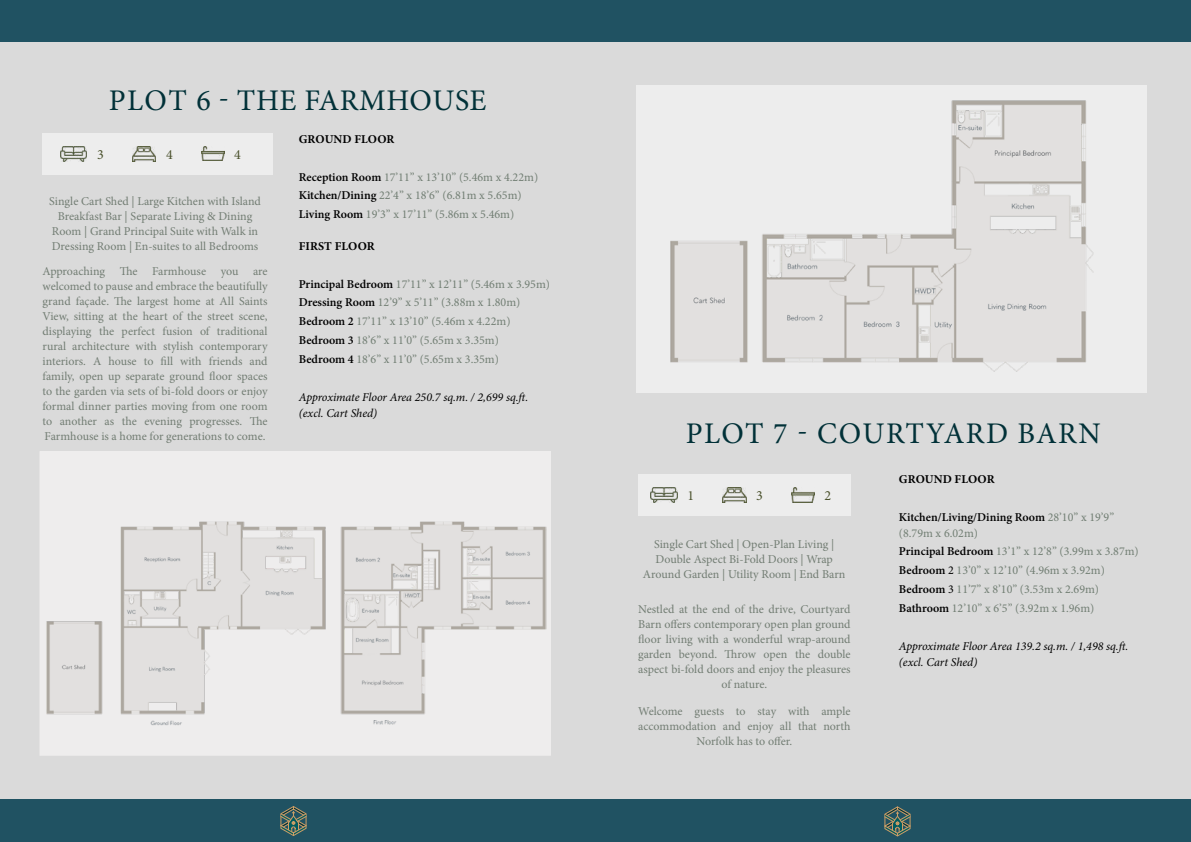
<style>
.page{position:relative;width:1191px;height:842px;background:#fff}
.page>*{position:absolute;margin:0;border:0;box-sizing:border-box;transform-origin:0 0}
.t1{font:30px "Minion Pro";letter-spacing:.04em;color:#013138}
.t2{font:30px "Minion Pro";letter-spacing:.02em;color:#013138}
.t3{font:14px "Minion Pro";color:#49502b}
.t4{font:12px/15px "Minion Pro";letter-spacing:-.005em;color:#727d73;text-align:center}
.t5{font:12px/18.8px "Minion Pro";color:#717e73}
.t6{font:italic 12px/16px "Minion Pro";letter-spacing:-.005em;color:#000}
.t7{font:600 12px/16px "Minion Pro";color:#000}
.t8{font:700 12px "Minion Pro";letter-spacing:.01em;color:#000}
.s1{font-weight:600;color:#000}
.s2{font-weight:400;color:#717e73}
.s3{color:#000}
</style>
<div class="page">
<div style="left:595px;top:0;width:596px;height:842px;background:#205262"></div>
<div style="left:0;top:0;width:595px;height:842px;background:#205262"></div>
<div style="left:0;top:43px;width:595px;height:756px;background:#dadada"></div>
<div style="left:595px;top:43px;width:596px;height:756px;background:#dadada"></div>
<svg style="left:280px;top:806px;width:27px;height:30px"></svg>
<svg style="left:884px;top:806px;width:26px;height:30px"></svg>
<div style="left:43px;top:133px;width:230px;height:42px;background:#ededed"></div>
<img style="left:61px;top:146px;width:26px;height:15px">
<img style="left:201px;top:146px;width:23px;height:15px">
<img style="left:133px;top:146px;width:23px;height:15px">
<div style="left:40px;top:452px;width:510px;height:303px;background:#eeeded"></div>
<img style="left:46px;top:521px;width:500px;height:205px">
<div style="left:39px;top:451px;width:512px;height:305px;border:1px solid #eeeded"></div>
<div style="left:638px;top:474px;width:212px;height:42px;background:#ededed"></div>
<img style="left:651px;top:488px;width:26px;height:14px">
<img style="left:791px;top:487px;width:23px;height:15px">
<img style="left:723px;top:488px;width:23px;height:14px">
<div style="left:636px;top:85px;width:510px;height:308px;background:#ededed"></div>
<img style="left:670px;top:100px;width:424px;height:272px">
<h1 class="t2" style="left:109px;top:80px;width:379px">PLOT 6 - THE FARMHOUSE</h1>
<p class="t3" style="left:97px;top:145px;width:8px">3</p>
<p class="t3" style="left:166px;top:145px;width:8px">4</p>
<p class="t3" style="left:234px;top:145px;width:8px">4</p>
<p class="t4" style="left:49px;top:194px;width:213px">Single Cart Shed | Large Kitchen with Island Breakfast Bar | Separate Living &amp; Dining Room | Grand Principal Suite with Walk in Dressing Room | En-suites to all Bedrooms</p>
<p class="t4" style="left:43px;top:264px;width:227px;text-align:justify">Approaching The Farmhouse you are welcomed to pause and embrace the beautifully grand façade. The largest home at All Saints View, sitting at the heart of the street scene, displaying the perfect fusion of traditional rural architecture with stylish contemporary interiors. A house to fill with friends and family, open up separate ground floor spaces to the garden via sets of bi-fold doors or enjoy formal dinner parties moving from one room to another as the evening progresses. The Farmhouse is a home for generations to come.</p>
<p class="t8" style="left:299px;top:131px;width:97px">GROUND FLOOR</p>
<p class="t5" style="left:299px;top:167px;width:241px"><span class="s1">Reception Room</span> 17’11” x 13’10” (5.46m x 4.22m)<br><span class="s1">Kitchen/Dining</span> 22’4” x 18’6” (6.81m x 5.65m)<br><span class="s1">Living Room</span> 19’3” x 17’11” (5.86m x 5.46m)</p>
<p class="t8" style="left:299px;top:238px;width:78px">FIRST FLOOR</p>
<p class="t5" style="left:299px;top:274px;width:253px"><span class="s1">Principal Bedroom</span> 17’11” x 12’11” (5.46m x 3.95m)<br><span class="s1">Dressing Room</span> 12’9” x 5’11” (3.88m x 1.80m)<br><span class="s1">Bedroom 2</span> 17’11” x 13’10” (5.46m x 4.22m)<br><span class="s1">Bedroom 3</span> 18’6” x 11’0” (5.65m x 3.35m)<br><span class="s1">Bedroom 4</span> 18’6” x 11’0” (5.65m x 3.35m)</p>
<p class="t6" style="left:299px;top:389px;width:231px">Approximate Floor Area 250.7 sq.m. / 2,699 sq.ft. (excl. Cart Shed)</p>
<h1 class="t1" style="left:686px;top:413px;width:416px">PLOT 7 - COURTYARD BARN</h1>
<p class="t8" style="left:899px;top:471px;width:97px">GROUND FLOOR</p>
<p class="t7" style="left:899px;top:509px;width:217px">Kitchen/Living/Dining Room <span class="s2">28’10” x 19’9” (8.79m x 6.02m)</span></p>
<p class="t5" style="left:899px;top:542px;width:241px"><span class="s1">Principal Bedroom</span> 13’1” x 12’8” (3.99m x 3.87m)<br><span class="s1">Bedroom</span> <span class="s3">2</span> 13’0” x 12’10” (4.96m x 3.92m)<br><span class="s1">Bedroom</span> <span class="s3">3</span> 11’7” x 8’10” (3.53m x 2.69m)<br><span class="s1">Bathroom</span> 12’10” x 6’5” (3.92m x 1.96m)</p>
<p class="t6" style="left:899px;top:638px;width:231px">Approximate Floor Area 139.2 sq.m. / 1,498 sq.ft. (excl. Cart Shed)</p>
<p class="t3" style="left:687px;top:486px;width:8px">1</p>
<p class="t3" style="left:756px;top:487px;width:8px">3</p>
<p class="t3" style="left:824px;top:486px;width:8px">2</p>
<p class="t4" style="left:643px;top:537px;width:204px">Single Cart Shed | Open-Plan Living |<br>Double Aspect Bi-Fold Doors | Wrap<br>Around Garden | Utility Room | End Barn</p>
<p class="t4" style="left:638px;top:602px;width:214px">Nestled at the end of the drive, Courtyard Barn offers contemporary open plan ground floor living with a wonderful wrap-around garden beyond. Throw open the double aspect bi-fold doors and enjoy the pleasures of nature.</p>
<p class="t4" style="left:638px;top:703px;width:214px">Welcome guests to stay with ample accommodation and enjoy all that north<br>Norfolk has to offer.</p>
</div>
